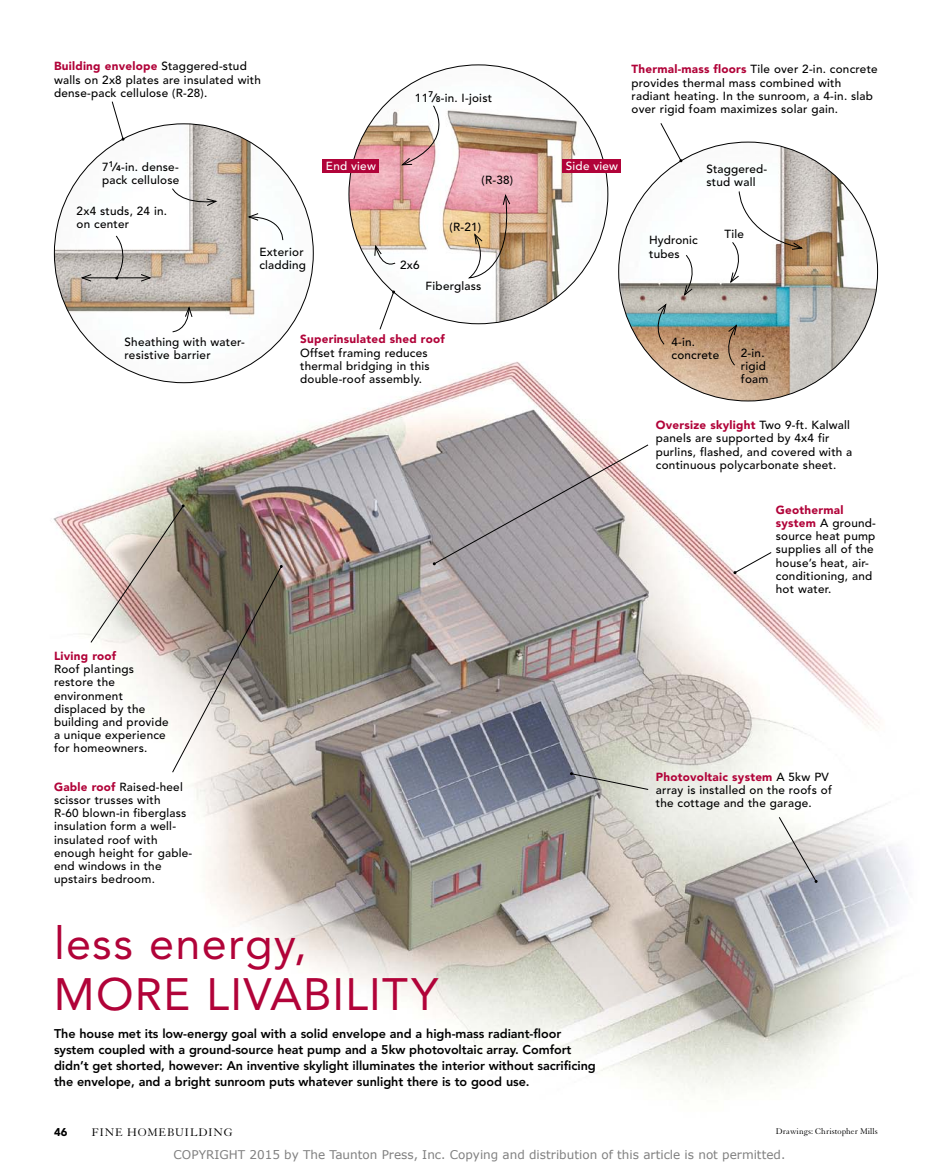
<style>
.page{position:relative;width:932px;height:1175px;background:#fff}
.page>*{position:absolute;margin:0;border:0;box-sizing:border-box;transform-origin:0 0}
.t1{font:45px/51px "Avenir LT Std";letter-spacing:.03em;color:#b10339}
.t2{font:800 12.6px/16.2px "Avenir LT Std";letter-spacing:-.005em;color:#000}
.t3{font:12px "Verdana";color:#808080}
.t4{font:12px "Granjon LT Std";letter-spacing:.07em;color:#000}
.t5{font:500 11.7px/13.2px "Avenir LT Std";letter-spacing:.02em;color:#000}
.t6{font:900 11.7px "Avenir LT Std";letter-spacing:.02em;color:#b10339}
.t7{font:500 11.7px "Avenir LT Std";letter-spacing:.02em;color:#fff}
.t8{font:900 11.25px "Avenir LT Std";color:#000}
.t9{font:9px "Granjon LT Std";letter-spacing:.005em;color:#000}
.s1{font-weight:900;color:#b10339}
.s2{font-weight:800}
.s3{font-weight:800;font-size:8.25px}
</style>
<div class="page">
<img style="left:53px;top:329px;width:855px;height:765px">
<img style="left:618px;top:142px;width:259px;height:259px;border-radius:129px">
<img style="left:349px;top:65px;width:259px;height:259px;border-radius:129px">
<img style="left:54px;top:124px;width:259px;height:259px;border-radius:129px">
<img style="left:90px;top:504px;width:193px;height:269px">
<svg style="left:570px;top:772px;width:79px;height:18px"></svg>
<svg style="left:778px;top:816px;width:39px;height:67px"></svg>
<svg style="left:433px;top:444px;width:216px;height:121px;background:#ada6a9"></svg>
<svg style="left:379px;top:290px;width:16px;height:40px"></svg>
<svg style="left:660px;top:123px;width:22px;height:39px"></svg>
<svg style="left:111px;top:101px;width:13px;height:40px"></svg>
<div style="left:562px;top:159px;width:59px;height:14px;background:#b10339"></div>
<div style="left:322px;top:159px;width:57px;height:14px;background:#b10339"></div>
<hr style="left:82px;top:277px;width:68px;height:1px;background:#000">
<svg style="left:140px;top:273px;width:12px;height:9px"></svg>
<svg style="left:80px;top:273px;width:12px;height:9px"></svg>
<svg style="left:115px;top:235px;width:16px;height:45px"></svg>
<svg style="left:172px;top:188px;width:46px;height:18px"></svg>
<svg style="left:247px;top:213px;width:37px;height:28px"></svg>
<svg style="left:172px;top:305px;width:21px;height:27px"></svg>
<img style="left:468px;top:193px;width:46px;height:85px">
<svg style="left:374px;top:244px;width:22px;height:26px"></svg>
<svg style="left:400px;top:105px;width:58px;height:61px"></svg>
<svg style="left:683px;top:254px;width:17px;height:43px"></svg>
<svg style="left:649px;top:303px;width:18px;height:42px"></svg>
<svg style="left:720px;top:324px;width:17px;height:42px"></svg>
<svg style="left:729px;top:191px;width:74px;height:93px"></svg>
<svg style="left:733px;top:551px;width:39px;height:23px"></svg>
<p class="t5" style="left:54px;top:60px;width:208px"><span class="s1">Building envelope</span> Staggered-stud walls on 2x8 plates are insulated with dense-pack cellulose (R-28).</p>
<p class="t5" style="left:415px;top:91px;width:79px">11<sup>7</sup><span class="s2">⁄</span><span class="s3">8</span>-in. I-joist</p>
<p class="t5" style="left:631px;top:63px;width:248px"><span class="s1">Thermal-mass floors</span> Tile over 2-in. concrete provides thermal mass combined with radiant heating. In the sunroom, a 4-in. slab over rigid foam maximizes solar gain.</p>
<p class="t5" style="left:102px;top:161px;width:79px">7<sup>1</sup><span class="s2">⁄</span><span class="s3">4</span>-in. dense&shy;pack cellulose</p>
<p class="t5" style="left:77px;top:204px;width:92px">2x4 studs, 24 in. on center</p>
<p class="t5" style="left:259px;top:245px;width:48px">Exterior cladding</p>
<p class="t7" style="left:326px;top:160px;width:51px">End view</p>
<p class="t7" style="left:566px;top:160px;width:54px">Side view</p>
<p class="t5" style="left:481px;top:174px;width:33px">(R-38)</p>
<p class="t5" style="left:400px;top:259px;width:21px">2x6</p>
<p class="t5" style="left:449px;top:221px;width:33px">(R-21)</p>
<p class="t5" style="left:425px;top:280px;width:57px">Fiberglass</p>
<p class="t5" style="left:124px;top:335px;width:122px">Sheathing with water&shy;resistive barrier</p>
<p class="t6" style="left:300px;top:332px;width:146px">Superinsulated shed roof</p>
<p class="t5" style="left:300px;top:346px;width:131px">Offset framing reduces thermal bridging in this double-roof assembly.</p>
<p class="t5" style="left:706px;top:163px;width:62px">Staggered&shy;stud wall</p>
<p class="t5" style="left:649px;top:234px;width:50px">Hydronic tubes</p>
<p class="t5" style="left:724px;top:227px;width:21px">Tile</p>
<p class="t5" style="left:671px;top:335px;width:49px">4-in. concrete</p>
<p class="t5" style="left:740px;top:346px;width:29px">2-in. rigid foam</p>
<p class="t5" style="left:655px;top:419px;width:198px"><span class="s1">Oversize skylight</span> Two 9-ft. Kalwall panels are supported by 4x4 fir purlins, flashed, and covered with a continuous polycarbonate sheet.</p>
<p class="t5" style="left:775px;top:503px;width:101px"><span class="s1">Geothermal system</span> A ground&shy;source heat pump supplies all of the house’s heat, air&shy;conditioning, and hot water.</p>
<p class="t6" style="left:54px;top:649px;width:64px">Living roof</p>
<p class="t5" style="left:54px;top:663px;width:116px">Roof plantings restore the environment displaced by the building and provide a unique experience for homeowners.</p>
<p class="t5" style="left:54px;top:780px;width:140px"><span class="s1">Gable roof</span> Raised-heel scissor trusses with<br>R-60 blown-in fiberglass insulation form a well&shy;insulated roof with enough height for gable&shy;end windows in the upstairs bedroom.</p>
<h1 class="t1" style="left:54px;top:918px;width:385px">less energy, more livability</h1>
<p class="t2" style="left:54px;top:1025px;width:543px">The house met its low-energy goal with a solid envelope and a high-mass radiant-floor system coupled with a ground-source heat pump and a 5kw photovoltaic array. Comfort didn’t get shorted, however: An inventive skylight illuminates the interior without sacrificing the envelope, and a bright sunroom puts whatever sunlight there is to good use.</p>
<p class="t5" style="left:655px;top:770px;width:177px"><span class="s1">Photovoltaic system</span> A 5kw PV array is installed on the roofs of the cottage and the garage.</p>
<p class="t8" style="left:54px;top:1125px;width:15px">46</p>
<p class="t4" style="left:92px;top:1126px;width:142px">FINE HOMEBUILDING</p>
<p class="t9" style="left:776px;top:1126px;width:103px">Drawings: Christopher Mills</p>
<p class="t3" style="left:174px;top:1146px;width:613px">COPYRIGHT 2015 by The Taunton Press, Inc. Copying and distribution of this article is not permitted.</p>
</div>
